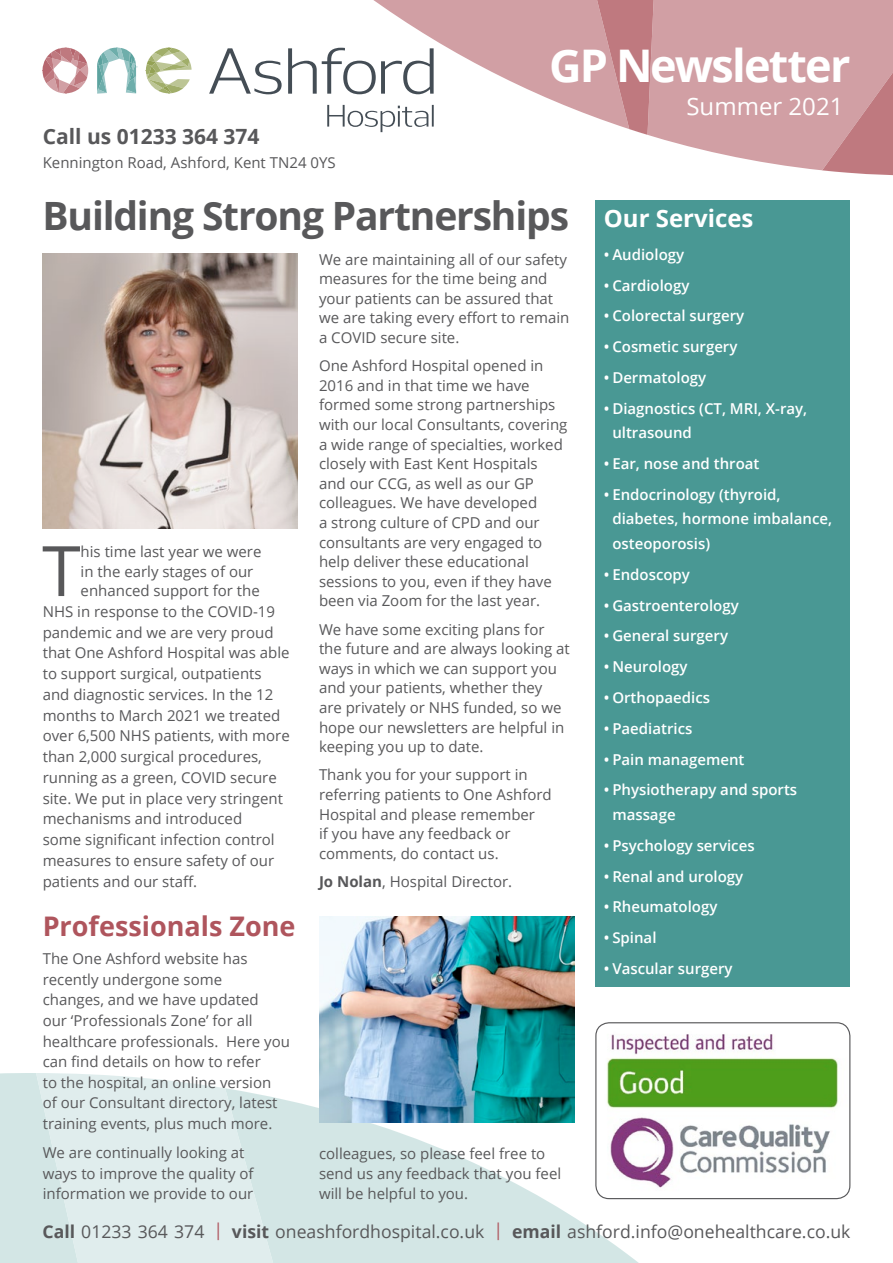
<style>
.page{position:relative;width:893px;height:1263px;background:#fff}
.page>*{position:absolute;margin:0;border:0;box-sizing:border-box;transform-origin:0 0}
.t1{font:69.6px "Open Sans";color:#58585a}
.t2{font:700 45px "Open Sans";letter-spacing:-.04em;color:#fff}
.t3{font:700 39px "Open Sans";letter-spacing:-.03em;color:#58585a}
.t4{font:700 27px "Open Sans";color:#af555d}
.t5{font:24px "Open Sans";color:#fff}
.t6{font:700 21px "Open Sans";color:#58585a}
.t7{font:17.7px "Open Sans";color:#58585a}
.t8{font:15px/19.6px "Open Sans";color:#58585a}
.t9{font:600 15px/24.5px "Open Sans";color:#fff}
.s1{font-size:24px;color:#fff}
.s2{font-weight:700}
.s3{color:#af555d}
</style>
<div class="page">
<svg style="left:155px;top:1073px;width:420px;height:190px;background:#e4efef"></svg>
<svg style="left:0;top:1073px;width:155px;height:190px;background:#dbeaea"></svg>
<svg style="left:225px;top:1088px;width:468px;height:175px;fill:#d3e6e5"></svg>
<svg style="left:648px;top:0;width:174px;height:171px;background:#d5a9ad"></svg>
<svg style="left:822px;top:0;width:71px;height:176px;background:#cc959a"></svg>
<svg style="left:165px;top:0;width:313px;height:127px"></svg>
<svg style="left:478px;top:0;width:194px;height:135px"></svg>
<svg style="left:209px;top:48px;width:73px;height:46px"></svg>
<svg style="left:288px;top:48px;width:146px;height:46px"></svg>
<svg style="left:327px;top:105px;width:101px;height:27px"></svg>
<hr style="left:432px;top:105px;width:2px;height:22px;background:#444d55">
<svg style="left:43px;top:48px;width:45px;height:45px"></svg>
<svg style="left:146px;top:48px;width:46px;height:46px"></svg>
<svg style="left:97px;top:48px;width:40px;height:46px"></svg>
<div style="left:595px;top:200px;width:255px;height:787px;background:#499894"></div>
<img style="left:596px;top:1023px;width:254px;height:175px">
<div style="left:595px;top:1022px;width:255px;height:177px;border:1px solid #58585a;border-radius:13px"></div>
<img style="left:43px;top:253px;width:255px;height:275px">
<img style="left:319px;top:916px;width:255px;height:206px">
<h3 class="t6" style="left:43px;top:122px;width:218px">Call us 01233 364 374</h3>
<p class="t8" style="left:43px;top:153px;width:294px">Kennington Road, Ashford, Kent TN24 0YS</p>
<h2 class="t2" style="left:549px;top:34px;width:303px">GP Newsletter</h2>
<h3 class="t5" style="left:686px;top:90px;width:158px">Summer 2021</h3>
<h3 class="t3" style="left:43px;top:188px;width:712px">Building Strong Partnerships <span class="s1">Our Services</span></h3>
<p class="t9" style="left:604px;top:242px;width:82px">• Audiology</p>
<p class="t9" style="left:604px;top:273px;width:87px">• Cardiology</p>
<p class="t9" style="left:604px;top:303px;width:142px">• Colorectal surgery</p>
<p class="t9" style="left:604px;top:334px;width:135px">• Cosmetic surgery</p>
<p class="t9" style="left:604px;top:365px;width:104px">• Dermatology</p>
<p class="t9" style="left:612px;top:396px;width:196px;text-indent:-9px">• Diagnostics (CT, MRI, X-ray, ultrasound</p>
<p class="t9" style="left:604px;top:451px;width:157px">• Ear, nose and throat</p>
<p class="t9" style="left:612px;top:482px;width:221px;text-indent:-9px">• Endocrinology (thyroid, diabetes, hormone imbalance, osteoporosis)</p>
<p class="t9" style="left:604px;top:562px;width:88px">• Endoscopy</p>
<p class="t9" style="left:604px;top:592px;width:136px">• Gastroenterology</p>
<p class="t9" style="left:604px;top:623px;width:126px">• General surgery</p>
<p class="t9" style="left:604px;top:654px;width:85px">• Neurology</p>
<p class="t9" style="left:604px;top:685px;width:108px">• Orthopaedics</p>
<p class="t9" style="left:604px;top:716px;width:90px">• Paediatrics</p>
<p class="t9" style="left:604px;top:747px;width:142px">• Pain management</p>
<p class="t9" style="left:612px;top:777px;width:186px;text-indent:-9px">• Physiotherapy and sports massage</p>
<p class="t9" style="left:604px;top:833px;width:152px">• Psychology services</p>
<p class="t9" style="left:604px;top:864px;width:141px">• Renal and urology</p>
<p class="t9" style="left:604px;top:894px;width:115px">• Rheumatology</p>
<p class="t9" style="left:604px;top:925px;width:54px">• Spinal</p>
<p class="t9" style="left:604px;top:956px;width:130px">• Vascular surgery</p>
<p class="t8" style="left:319px;top:249px;width:252px">We are maintaining all of our safety measures for the time being and your patients can be assured that we are taking every effort to remain a COVID secure site.</p>
<p class="t8" style="left:319px;top:355px;width:250px">One Ashford Hospital opened in<br>2016 and in that time we have formed some strong partnerships with our local Consultants, covering a wide range of specialties, worked closely with East Kent Hospitals and our CCG, as well as our GP colleagues. We have developed<br>a strong culture of CPD and our consultants are very engaged to help deliver these educational sessions to you, even if they have been via Zoom for the last year.</p>
<p class="t8" style="left:319px;top:619px;width:252px">We have some exciting plans for the future and are always looking at ways in which we can support you and your patients, whether they<br>are privately or NHS funded, so we hope our newsletters are helpful in keeping you up to date.</p>
<p class="t8" style="left:319px;top:765px;width:234px">Thank you for your support in referring patients to One Ashford<br>Hospital and please remember<br>if you have any feedback or comments, do contact us.</p>
<p class="t8" style="left:319px;top:871px;width:195px"><span class="s2">Jo Nolan</span>, Hospital Director.</p>
<h1 class="t1" style="left:42px;top:523px;width:40px">T</h1>
<p class="t8" style="left:81px;top:541px;width:182px">his time last year we were</p>
<p class="t8" style="left:81px;top:561px;width:174px">in the early stages of our</p>
<p class="t8" style="left:81px;top:580px;width:181px">enhanced support for the</p>
<p class="t8" style="left:43px;top:601px;width:234px">NHS in response to the COVID-19</p>
<p class="t8" style="left:43px;top:622px;width:232px">pandemic and we are very proud</p>
<p class="t8" style="left:43px;top:643px;width:248px">that One Ashford Hospital was able</p>
<p class="t8" style="left:43px;top:663px;width:220px">to support surgical, outpatients</p>
<p class="t8" style="left:43px;top:684px;width:232px">and diagnostic services. In the 12</p>
<p class="t8" style="left:43px;top:705px;width:239px">months to March 2021 we treated</p>
<p class="t8" style="left:43px;top:726px;width:249px">over 6,500 NHS patients, with more</p>
<p class="t8" style="left:43px;top:746px;width:221px">than 2,000 surgical procedures,</p>
<p class="t8" style="left:43px;top:767px;width:236px">running as a green, COVID secure</p>
<p class="t8" style="left:43px;top:788px;width:242px">site. We put in place very stringent</p>
<p class="t8" style="left:43px;top:809px;width:201px">mechanisms and introduced</p>
<p class="t8" style="left:43px;top:829px;width:234px">some significant infection control</p>
<p class="t8" style="left:43px;top:850px;width:233px">measures to ensure safety of our</p>
<p class="t8" style="left:43px;top:871px;width:156px">patients and our staff.</p>
<h3 class="t4" style="left:43px;top:907px;width:254px">Professionals Zone</h3>
<p class="t8" style="left:43px;top:948px;width:249px;line-height:20.5px">The One Ashford website has recently undergone some<br>changes, and we have updated<br>our ‘Professionals Zone’ for all healthcare professionals. Here you can find details on how to refer<br>to the hospital, an online version<br>of our Consultant directory, latest training events, plus much more.</p>
<p class="t8" style="left:43px;top:1142px;width:212px;line-height:20.5px">We are continually looking at ways to improve the quality of information we provide to our</p>
<p class="t8" style="left:319px;top:1144px;width:244px">colleagues, so please feel free to send us any feedback that you feel will be helpful to you.</p>
<p class="t7" style="left:43px;top:1219px;width:809px"><span class="s2">Call</span> 01233 364 374 <span class="s3">|</span> <span class="s2">visit</span> oneashfordhospital.co.uk <span class="s3">|</span> <span class="s2">email</span> ashford.info@onehealthcare.co.uk</p>
</div>
